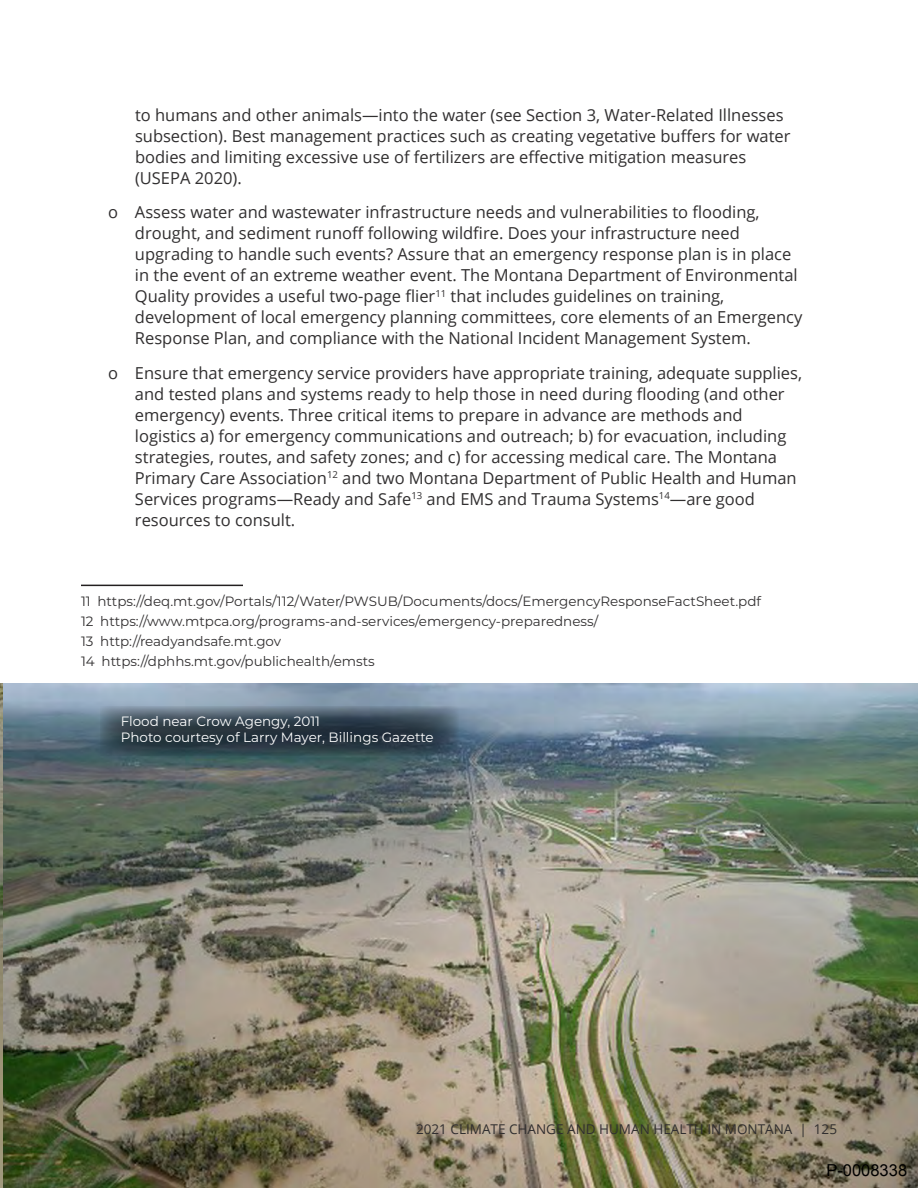
<style>
.page{position:relative;width:918px;height:1188px;background:#fff}
.page>*{position:absolute;margin:0;border:0;box-sizing:border-box;transform-origin:0 0}
.t1{font:16.5px/21px "Open Sans";color:#312f30}
.t2{font:16.5px "Arial";color:#000}
.footnote__text__tabl{font:13.5px "Montserrat";color:#312f30}
.photo_caption{font:13.5px/16.5px "Montserrat";color:#fff}
.t3{font:13.5px "Open Sans";color:#312f30}
</style>
<div class="page">
<hr style="left:81px;top:585px;width:162px;height:1px;background:#231f20">
<img style="left:0;top:684px;width:918px;height:504px">
<svg style="left:100px;top:706px;width:359px;height:50px;background:#3a4b57"></svg>
<p class="t1" style="left:135px;top:104px;width:657px">to humans and other animals—into the water (see Section 3, Water-Related Illnesses subsection). Best management practices such as creating vegetative buffers for water bodies and limiting excessive use of fertilizers are effective mitigation measures (USEPA 2020).</p>
<p class="t1" style="left:135px;top:201px;width:669px;text-indent:-27px">о Assess water and wastewater infrastructure needs and vulnerabilities to flooding, drought, and sediment runoff following wildfire. Does your infrastructure need upgrading to handle such events? Assure that an emergency response plan is in place in the event of an extreme weather event. The Montana Department of Environmental Quality provides a useful two-page flier<sup>11</sup> that includes guidelines on training, development of local emergency planning committees, core elements of an Emergency Response Plan, and compliance with the National Incident Management System.</p>
<p class="t1" style="left:135px;top:362px;width:669px;text-indent:-27px">о Ensure that emergency service providers have appropriate training, adequate supplies, and tested plans and systems ready to help those in need during flooding (and other emergency) events. Three critical items to prepare in advance are methods and logistics a) for emergency communications and outreach; b) for evacuation, including strategies, routes, and safety zones; and c) for accessing medical care. The Montana Primary Care Association<sup>12</sup> and two Montana Department of Public Health and Human Services programs—Ready and Safe<sup>13</sup> and EMS and Trauma Systems<sup>14</sup>—are good resources to consult.</p>
<p class="footnote__text__tabl" style="left:81px;top:592px;width:682px">11 https://deq.mt.gov/Portals/112/Water/PWSUB/Documents/docs/EmergencyResponseFactSheet.pdf</p>
<p class="footnote__text__tabl" style="left:81px;top:612px;width:519px">12 https://www.mtpca.org/programs-and-services/emergency-preparedness/</p>
<p class="footnote__text__tabl" style="left:81px;top:632px;width:202px">13 http://readyandsafe.mt.gov</p>
<p class="footnote__text__tabl" style="left:81px;top:652px;width:295px">14 https://dphhs.mt.gov/publichealth/emsts</p>
<p class="photo_caption" style="left:121px;top:712px;width:315px">Flood near Crow Agengy, 2011<br>Photo courtesy of Larry Mayer, Billings Gazette</p>
<p class="t3" style="left:416px;top:1120px;width:422px">2021 CLIMATE CHANGE AND HUMAN HEALTH IN MONTANA | 125</p>
<p class="t2" style="left:826px;top:1159px;width:82px">P-0008338</p>
</div>
